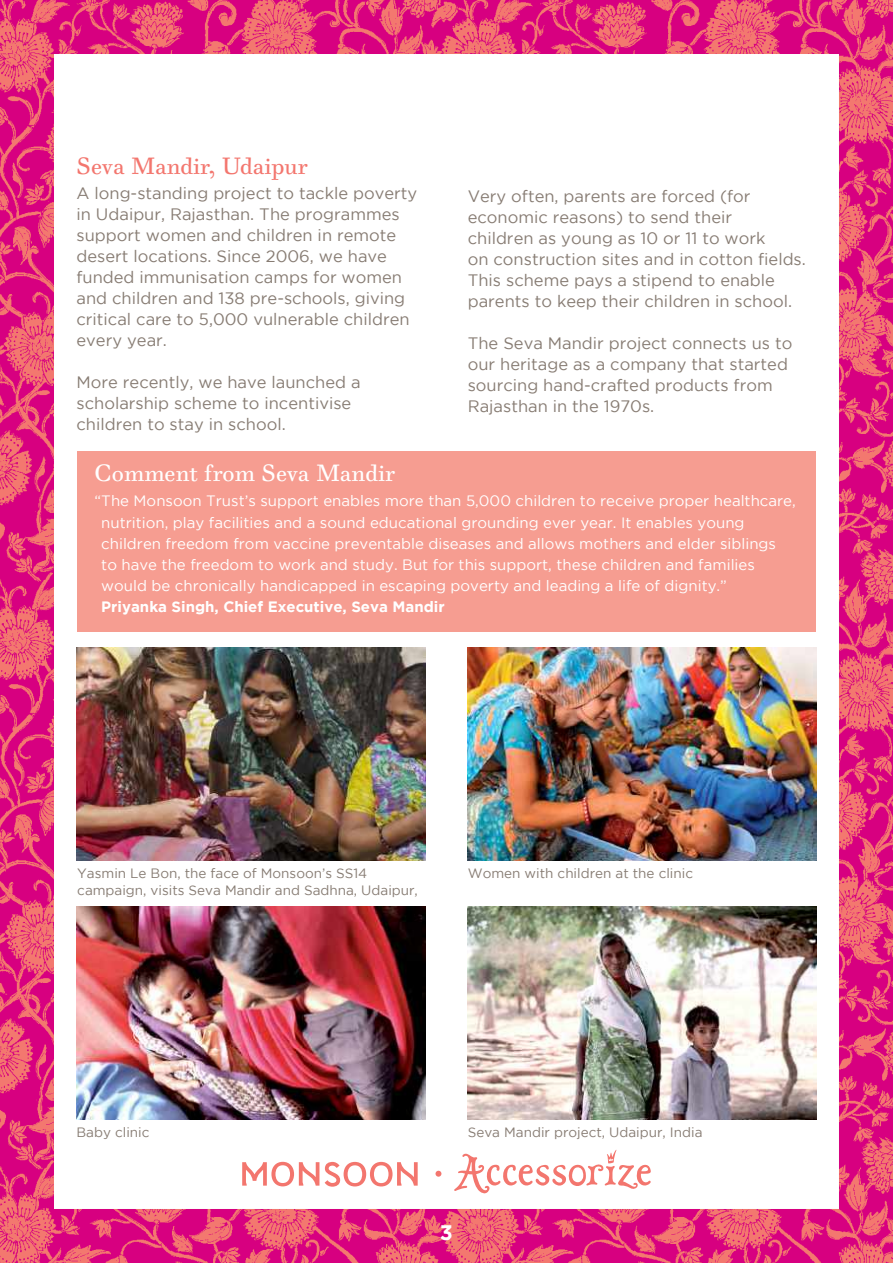
<style>
.page{position:relative;width:893px;height:1263px;background:#fff}
.page>*{position:absolute;margin:0;border:0;box-sizing:border-box;transform-origin:0 0}
.t1{font:22.5px "Walbaum 10 Pro";color:#fff}
.t2{font:22.5px "Walbaum 10 Pro";color:#f3766e}
.t3{font:700 21px "Gotham";color:#fff}
.t4{font:16.5px/21px "Gotham";color:#877c73}
.t5{font:15px/21px "Gotham";color:#fff}
.t6{font:700 15px "Gotham";color:#fff}
.t7{font:13.5px/16.2px "Gotham";color:#877c73}
</style>
<div class="page">
<img style="left:0;top:0;width:893px;height:1263px">
<img style="left:468px;top:647px;width:348px;height:213px">
<div style="left:77px;top:451px;width:739px;height:180px;background:#f69d91"></div>
<img style="left:77px;top:647px;width:348px;height:213px">
<img style="left:77px;top:907px;width:348px;height:212px">
<img style="left:468px;top:907px;width:348px;height:212px">
<h1 class="t2" style="left:77px;top:151px;width:233px">Seva Mandir, Udaipur</h1>
<p class="t4" style="left:77px;top:183px;width:342px">A long-standing project to tackle poverty in Udaipur, Rajasthan. The programmes support women and children in remote desert locations. Since 2006, we have funded immunisation camps for women and children and 138 pre-schools, giving critical care to 5,000 vulnerable children every year.</p>
<p class="t4" style="left:77px;top:372px;width:286px">More recently, we have launched a scholarship scheme to incentivise children to stay in school.</p>
<p class="t4" style="left:468px;top:185px;width:340px">Very often, parents are forced (for economic reasons) to send their<br>children as young as 10 or 11 to work<br>on construction sites and in cotton fields.<br>This scheme pays a stipend to enable parents to keep their children in school.</p>
<p class="t4" style="left:468px;top:332px;width:326px">The Seva Mandir project connects us to our heritage as a company that started sourcing hand-crafted products from Rajasthan in the 1970s.</p>
<h1 class="t1" style="left:95px;top:458px;width:302px">Comment from Seva Mandir</h1>
<p class="t5" style="left:101px;top:490px;width:696px;text-indent:-7px">“The Monsoon Trust’s support enables more than 5,000 children to receive proper healthcare, nutrition, play facilities and a sound educational grounding ever year. It enables young children freedom from vaccine preventable diseases and allows mothers and elder siblings<br>to have the freedom to work and study. But for this support, these children and families would be chronically handicapped in escaping poverty and leading a life of dignity.”</p>
<p class="t6" style="left:101px;top:597px;width:345px">Priyanka Singh, Chief Executive, Seva Mandir</p>
<p class="t7" style="left:77px;top:865px;width:342px">Yasmin Le Bon, the face of Monsoon’s SS14 campaign, visits Seva Mandir and Sadhna, Udaipur,</p>
<p class="t7" style="left:468px;top:865px;width:227px">Women with children at the clinic</p>
<p class="t7" style="left:77px;top:1124px;width:74px">Baby clinic</p>
<p class="t7" style="left:468px;top:1124px;width:236px">Seva Mandir project, Udaipur, India</p>
<p class="t3" style="left:440px;top:1220px;width:15px">3</p>
</div>
